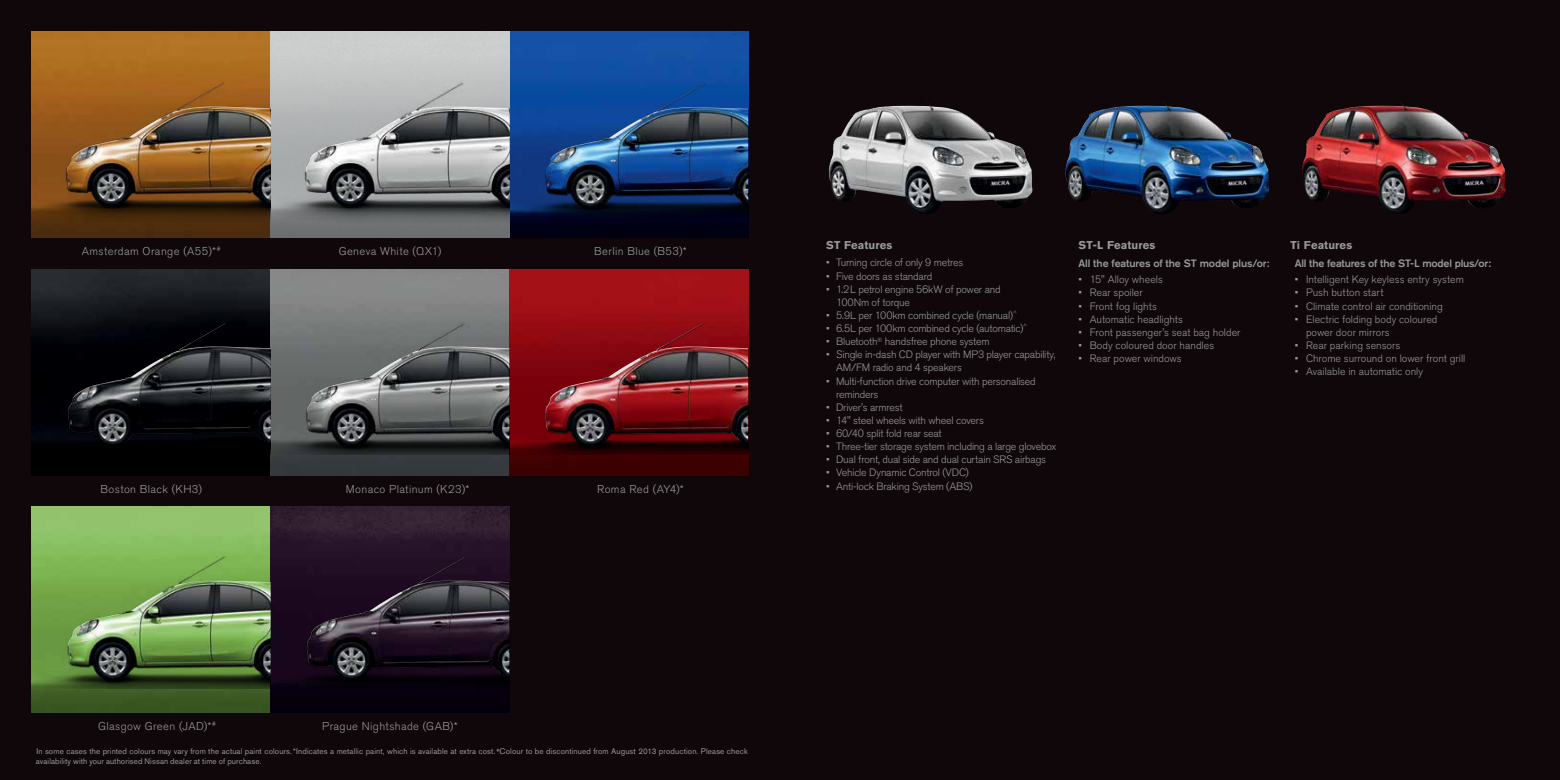
<style>
.page{position:relative;width:1560px;height:780px;background:#fff}
.page>*{position:absolute;margin:0;border:0;box-sizing:border-box;transform-origin:0 0}
.t1{font:300 11.25px "Nissan AG";letter-spacing:.035em;color:#99999a}
.t2{font:700 11.25px "Nissan AG";letter-spacing:.01em;color:#99999a}
.t3{font:300 10.62px/13.1px "Nissan AG";letter-spacing:-.015em;color:#99999a}
.t4{font:500 10.62px "Nissan AG";letter-spacing:-.015em;color:#99999a}
.t5{font:300 10.62px "Nissan AG";letter-spacing:.005em;color:#99999a}
.t6{font:8.12px/9.8px "Nissan AG";letter-spacing:.015em;color:#99999a}
.s1{font-weight:400}
</style>
<div class="page">
<div style="left:0;top:0;width:1559px;height:780px;background:#0f0709"></div>
<img style="left:32px;top:32px;width:716px;height:205px">
<img style="left:32px;top:507px;width:477px;height:205px">
<img style="left:32px;top:269px;width:716px;height:206px">
<img style="left:1065px;top:104px;width:204px;height:110px">
<img style="left:828px;top:102px;width:204px;height:112px">
<img style="left:1302px;top:103px;width:203px;height:111px">
<img style="left:32px;top:322px;width:716px;height:132px">
<img style="left:35px;top:556px;width:235px;height:132px">
<img style="left:307px;top:323px;width:202px;height:125px">
<img style="left:274px;top:556px;width:235px;height:132px">
<img style="left:509px;top:83px;width:239px;height:133px">
<img style="left:545px;top:84px;width:203px;height:126px">
<img style="left:68px;top:323px;width:202px;height:125px">
<img style="left:68px;top:557px;width:202px;height:125px">
<img style="left:545px;top:323px;width:203px;height:125px">
<img style="left:307px;top:557px;width:202px;height:125px">
<img style="left:32px;top:45px;width:477px;height:192px">
<img style="left:67px;top:83px;width:203px;height:125px">
<img style="left:305px;top:83px;width:204px;height:125px">
<p class="t1" style="left:82px;top:245px;width:140px">Amsterdam Orange (A55)*<sup>#</sup></p>
<p class="t1" style="left:100px;top:482px;width:103px">Boston Black (KH3)</p>
<p class="t1" style="left:339px;top:245px;width:104px">Geneva White (QX1)</p>
<p class="t1" style="left:346px;top:482px;width:125px">Monaco Platinum (K23)*</p>
<p class="t1" style="left:594px;top:245px;width:94px">Berlin Blue (B53)*</p>
<p class="t1" style="left:597px;top:482px;width:88px">Roma Red (AY4)*</p>
<p class="t2" style="left:826px;top:238px;width:68px">ST Features</p>
<p class="t2" style="left:1078px;top:238px;width:78px">ST-L Features</p>
<p class="t2" style="left:1290px;top:238px;width:63px">Ti Features</p>
<p class="t3" style="left:826px;top:256px;width:139px">• Turning circle of only 9 metres</p>
<p class="t3" style="left:826px;top:269px;width:108px">• Five doors as standard</p>
<p class="t3" style="left:836px;top:282px;width:166px;text-indent:-10px">• 1.2L petrol engine 56kW of power and<br>100Nm of torque</p>
<p class="t3" style="left:826px;top:309px;width:193px">• 5.9L per 100km combined cycle (manual)<sup>^</sup></p>
<p class="t3" style="left:826px;top:322px;width:203px">• 6.5L per 100km combined cycle (automatic)<sup>^</sup></p>
<p class="t3" style="left:826px;top:335px;width:165px">• Bluetooth<sup>®</sup> handsfree phone system</p>
<p class="t3" style="left:836px;top:348px;width:221px;text-indent:-10px">• Single in-dash CD player with MP3 player capability,<br>AM/FM radio and 4 speakers</p>
<p class="t3" style="left:836px;top:374px;width:201px;text-indent:-10px">• Multi-function drive computer with personalised reminders</p>
<p class="t3" style="left:826px;top:401px;width:78px">• Driver's armrest</p>
<p class="t3" style="left:826px;top:414px;width:159px">• 14<span class="s1">"</span> steel wheels with wheel covers</p>
<p class="t3" style="left:826px;top:427px;width:117px">• 60/40 split fold rear seat</p>
<p class="t3" style="left:826px;top:440px;width:232px">• Three-tier storage system including a large glovebox</p>
<p class="t3" style="left:826px;top:453px;width:221px">• Dual front, dual side and dual curtain SRS airbags</p>
<p class="t3" style="left:826px;top:466px;width:144px">• Vehicle Dynamic Control (VDC)</p>
<p class="t3" style="left:826px;top:479px;width:148px">• Anti-lock Braking System (ABS)</p>
<p class="t4" style="left:1078px;top:256px;width:192px">All the features of the ST model plus/or:</p>
<p class="t3" style="left:1078px;top:273px;width:86px">• 15<span class="s1">"</span> Alloy wheels</p>
<p class="t3" style="left:1078px;top:286px;width:66px">• Rear spoiler</p>
<p class="t3" style="left:1078px;top:299px;width:80px">• Front fog lights</p>
<p class="t3" style="left:1078px;top:312px;width:106px">• Automatic headlights</p>
<p class="t3" style="left:1078px;top:326px;width:163px">• Front passenger's seat bag holder</p>
<p class="t3" style="left:1078px;top:339px;width:137px">• Body coloured door handles</p>
<p class="t3" style="left:1078px;top:352px;width:105px">• Rear power windows</p>
<p class="t4" style="left:1294px;top:256px;width:198px">All the features of the ST-L model plus/or:</p>
<p class="t3" style="left:1294px;top:273px;width:171px">• Intelligent Key keyless entry system</p>
<p class="t5" style="left:1294px;top:287px;width:90px">• Push button start</p>
<p class="t3" style="left:1294px;top:299px;width:150px">• Climate control air conditioning</p>
<p class="t3" style="left:1305px;top:312px;width:133px;text-indent:-11px">• Electric folding body coloured power door mirrors</p>
<p class="t3" style="left:1294px;top:339px;width:107px">• Rear parking sensors</p>
<p class="t3" style="left:1294px;top:352px;width:172px">• Chrome surround on lower front grill</p>
<p class="t3" style="left:1294px;top:365px;width:130px">• Available in automatic only</p>
<p class="t1" style="left:98px;top:720px;width:120px">Glasgow Green (JAD)*<sup>#</sup></p>
<p class="t6" style="left:36px;top:746px;width:713px">In some cases the printed colours may vary from the actual paint colours. *Indicates a metallic paint, which is available at extra cost. <sup>#</sup>Colour to be discontinued from August 2013 production. Please check availability with your authorised Nissan dealer at time of purchase.</p>
<p class="t1" style="left:322px;top:720px;width:137px">Prague Nightshade (GAB)*</p>
</div>
